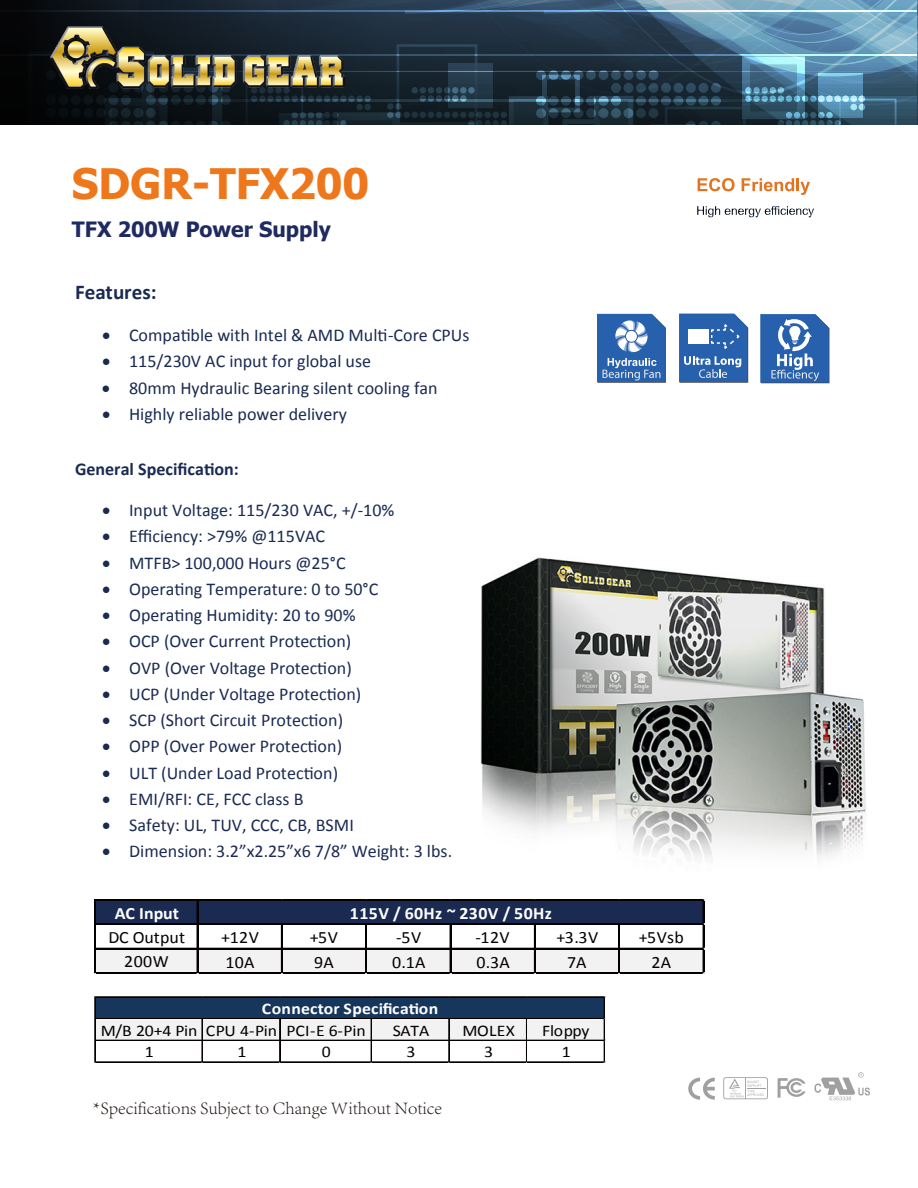
<style>
.page{position:relative;width:918px;height:1188px;background:#fff}
.page>*{position:absolute;margin:0;border:0;box-sizing:border-box;transform-origin:0 0}
.t1{font:700 42px "Tahoma";color:#ee761b}
.t2{font:700 21px "Tahoma";color:#1f2b60}
.t3{font:700 21px "Calibri";color:#1a2a51}
.t4{font:18px "Calibri";color:#1a2a51}
.t5{font:300 18px "Adobe Song Std";color:#221815}
.t6{font:700 18px "Calibri";color:#1a2a51}
.t7{font:17.25px "Calibri";letter-spacing:.02em;color:#040000;scale:1.04 1}
.t8{font:700 17.25px "Calibri";letter-spacing:.02em;color:#fff;scale:1.04 1}
.t9{font:16.2px "Calibri";letter-spacing:-.005em;color:#040000;scale:1.09 1}
.t10{font:700 16.2px "Calibri";letter-spacing:.02em;color:#fff;scale:1.09 1}
</style>
<div class="page">
<svg style="left:814px;top:1072px;width:56px;height:28px"></svg>
<svg style="left:688px;top:1078px;width:27px;height:22px"></svg>
<svg style="left:778px;top:1078px;width:28px;height:20px"></svg>
<svg style="left:723px;top:1077px;width:45px;height:22px"></svg>
<svg style="left:597px;top:356px;width:69px;height:27px"></svg>
<svg style="left:760px;top:356px;width:69px;height:27px"></svg>
<svg style="left:679px;top:356px;width:69px;height:27px"></svg>
<svg style="left:597px;top:313px;width:233px;height:43px"></svg>
<svg style="left:0;top:0;width:918px;height:195px"></svg>
<div style="left:96px;top:900px;width:608px;height:25px;background:#1a2a51"></div>
<div style="left:96px;top:948px;width:608px;height:26px;background:#f2f2f2"></div>
<hr style="left:96px;top:899px;width:608px;height:1px;background:#040000">
<hr style="left:96px;top:924px;width:608px;height:1px;background:#040000">
<hr style="left:96px;top:948px;width:608px;height:1px;background:#040000">
<hr style="left:95px;top:899px;width:1px;height:75px;background:#040000">
<hr style="left:197px;top:900px;width:1px;height:74px;background:#040000">
<hr style="left:281px;top:925px;width:1px;height:49px;background:#040000">
<hr style="left:365px;top:925px;width:1px;height:49px;background:#040000">
<hr style="left:366px;top:925px;width:1px;height:49px;background:#040000">
<hr style="left:450px;top:925px;width:1px;height:49px;background:#040000">
<hr style="left:534px;top:925px;width:1px;height:49px;background:#040000">
<hr style="left:618px;top:925px;width:1px;height:49px;background:#040000">
<hr style="left:619px;top:925px;width:1px;height:49px;background:#040000">
<hr style="left:96px;top:972px;width:608px;height:1px;background:#040000">
<hr style="left:96px;top:973px;width:608px;height:1px;background:#040000">
<hr style="left:703px;top:900px;width:1px;height:74px;background:#040000">
<div style="left:96px;top:998px;width:509px;height:21px;background:#17365b"></div>
<div style="left:96px;top:1018px;width:509px;height:23px;background:#f2f2f2"></div>
<hr style="left:96px;top:997px;width:509px;height:1px;background:#040000">
<hr style="left:96px;top:1018px;width:509px;height:1px;background:#040000">
<hr style="left:96px;top:1040px;width:509px;height:1px;background:#040000">
<hr style="left:95px;top:997px;width:1px;height:66px;background:#040000">
<hr style="left:202px;top:1019px;width:1px;height:44px;background:#040000">
<hr style="left:279px;top:1019px;width:1px;height:44px;background:#040000">
<hr style="left:280px;top:1019px;width:1px;height:44px;background:#040000">
<hr style="left:371px;top:1019px;width:1px;height:44px;background:#040000">
<hr style="left:449px;top:1019px;width:1px;height:44px;background:#040000">
<hr style="left:526px;top:1019px;width:1px;height:44px;background:#040000">
<hr style="left:96px;top:1062px;width:509px;height:1px;background:#040000">
<hr style="left:604px;top:998px;width:1px;height:65px;background:#040000">
<img style="left:480px;top:557px;width:386px;height:302px">
<h1 class="t1" style="left:72px;top:155px;width:299px">SDGR-TFX200</h1>
<p class="t2" style="left:72px;top:214px;width:260px">TFX 200W Power Supply</p>
<p class="t3" style="left:75px;top:278px;width:83px">Features:</p>
<p class="t4" style="left:102px;top:324px;width:369px">• Compatible with Intel &amp; AMD Multi-Core CPUs</p>
<p class="t4" style="left:102px;top:350px;width:271px">• 115/230V AC input for global use</p>
<p class="t4" style="left:102px;top:376px;width:337px">• 80mm Hydraulic Bearing silent cooling fan</p>
<p class="t4" style="left:102px;top:402px;width:246px">• Highly reliable power delivery</p>
<p class="t6" style="left:75px;top:458px;width:165px">General Specification:</p>
<p class="t4" style="left:102px;top:499px;width:294px">• Input Voltage: 115/230 VAC, +/-10%</p>
<p class="t4" style="left:102px;top:525px;width:225px">• Efficiency: &gt;79% @115VAC</p>
<p class="t4" style="left:102px;top:551px;width:245px">• MTFB&gt; 100,000 Hours @25°C</p>
<p class="t4" style="left:102px;top:578px;width:278px">• Operating Temperature: 0 to 50°C</p>
<p class="t4" style="left:102px;top:604px;width:255px">• Operating Humidity: 20 to 90%</p>
<p class="t4" style="left:102px;top:630px;width:251px">• OCP (Over Current Protection)</p>
<p class="t4" style="left:102px;top:656px;width:251px">• OVP (Over Voltage Protection)</p>
<p class="t4" style="left:102px;top:683px;width:261px">• UCP (Under Voltage Protection)</p>
<p class="t4" style="left:102px;top:709px;width:243px">• SCP (Short Circuit Protection)</p>
<p class="t4" style="left:102px;top:735px;width:242px">• OPP (Over Power Protection)</p>
<p class="t4" style="left:102px;top:761px;width:237px">• ULT (Under Load Protection)</p>
<p class="t4" style="left:102px;top:787px;width:203px">• EMI/RFI: CE, FCC class B</p>
<p class="t4" style="left:102px;top:814px;width:253px">• Safety: UL, TUV, CCC, CB, BSMI</p>
<p class="t4" style="left:102px;top:840px;width:351px">• Dimension: 3.2”x2.25”x6 7/8” Weight: 3 lbs.</p>
<p class="t8" style="left:350px;top:902px;width:196px">115V / 60Hz ~ 230V / 50Hz</p>
<p class="t8" style="left:115px;top:902px;width:63px">AC Input</p>
<p class="t7" style="left:109px;top:926px;width:75px">DC Output</p>
<p class="t7" style="left:221px;top:926px;width:38px">+12V</p>
<p class="t7" style="left:310px;top:926px;width:29px">+5V</p>
<p class="t7" style="left:396px;top:926px;width:25px">-5V</p>
<p class="t7" style="left:475px;top:926px;width:35px">-12V</p>
<p class="t7" style="left:557px;top:926px;width:42px">+3.3V</p>
<p class="t7" style="left:639px;top:926px;width:45px">+5Vsb</p>
<p class="t7" style="left:124px;top:950px;width:44px">200W</p>
<p class="t7" style="left:225px;top:951px;width:29px">10A</p>
<p class="t7" style="left:314px;top:951px;width:21px">9A</p>
<p class="t7" style="left:392px;top:951px;width:34px">0.1A</p>
<p class="t7" style="left:476px;top:951px;width:34px">0.3A</p>
<p class="t7" style="left:567px;top:951px;width:20px">7A</p>
<p class="t7" style="left:651px;top:951px;width:21px">2A</p>
<p class="t10" style="left:262px;top:998px;width:163px">Connector Specification</p>
<p class="t9" style="left:101px;top:1020px;width:245px">M/B 20+4 Pin CPU 4-Pin PCI-E 6-Pin</p>
<p class="t9" style="left:393px;top:1020px;width:35px">SATA</p>
<p class="t9" style="left:463px;top:1020px;width:50px">MOLEX</p>
<p class="t9" style="left:542px;top:1020px;width:45px">Floppy</p>
<p class="t9" style="left:145px;top:1042px;width:10px">1</p>
<p class="t9" style="left:237px;top:1042px;width:10px">1</p>
<p class="t9" style="left:322px;top:1042px;width:10px">0</p>
<p class="t9" style="left:406px;top:1042px;width:10px">3</p>
<p class="t9" style="left:484px;top:1042px;width:10px">3</p>
<p class="t9" style="left:562px;top:1042px;width:10px">1</p>
<p class="t5" style="left:93px;top:1098px;width:351px">*Specifications Subject to Change Without Notice</p>
</div>
